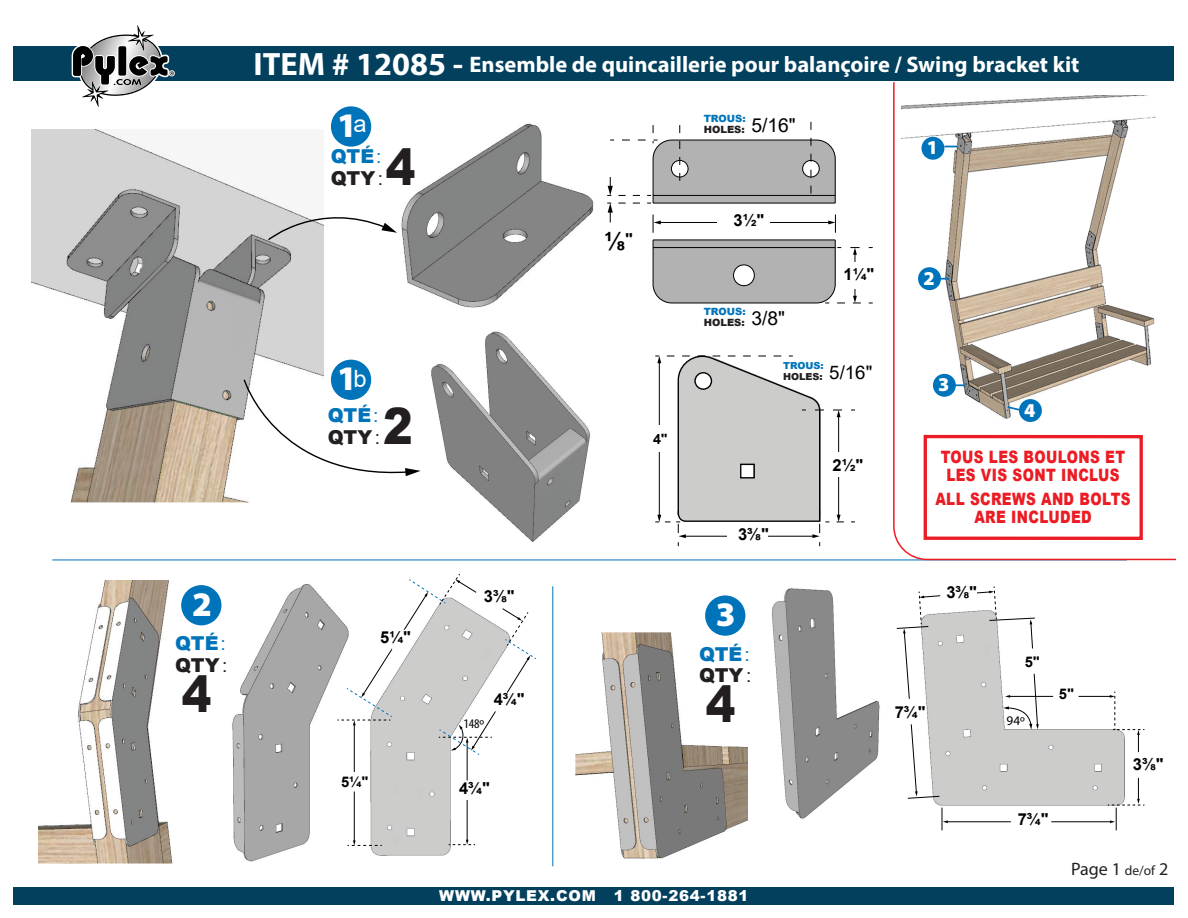
<style>
.page{position:relative;width:1188px;height:918px;background:#fff}
.page>*{position:absolute;margin:0;border:0;box-sizing:border-box;transform-origin:0 0}
.t1{font:900 50.1px "Arial";color:#231f20;scale:.89 1}
.t2{font:900 34.65px "Myriad Pro";color:#fff}
.t3{font:700 24.75px "Arial";color:#000}
.t4{font:700 22.5px "Myriad Pro";color:#fff}
.t5{font:900 19.65px "Myriad Pro";color:#fff}
.t6{font:900 19.2px/21.5px "Arial";letter-spacing:-.01em;color:#0074bb}
.t7{font:19.2px "Arial";color:#000}
.t8{font:18.75px "Arial";color:#000}
.t9{font:18px "Myriad Pro";color:#231f20}
.t10{font:900 17.1px/18.6px "Arial";letter-spacing:.03em;color:#ec1c24;text-align:center;scale:.79 1}
.t11{font:700 16.5px "Arial";color:#000}
.t12{font:900 15px "Arial";letter-spacing:.05em;color:#fff}
.t13{font:700 14.7px "Arial";color:#000}
.t14{font:700 14.25px "Arial";color:#000}
.t15{font:condensed 13.2px "Myriad Pro";color:#000;scale:1.07 1}
.t16{font:13.2px "Myriad Pro";color:#000}
.t17{font:900 10.05px "Arial";color:#0074bb}
.t18{font:900 10.05px "Arial";color:#231f20}
.t19{font:900 9.75px "Arial";color:#0074bb}
.t20{font:900 9.75px "Arial";color:#231f20}
.s1{font-weight:400;font-size:19.05px}
.s2{color:#231f20}
.s3{font-weight:400;font-size:19.05px;color:#231f20}
.s4{font-size:32.4px}
.s5{font-family:"Arial";font-weight:400;font-size:23.85px}
.s6{font-stretch:normal}
.s7{font-size:13.5px}
</style>
<div class="page">
<div style="left:14px;top:46px;width:1160px;height:35px;background:#02405d"></div>
<svg style="left:72px;top:25px;width:103px;height:82px"></svg>
<div style="left:14px;top:887px;width:1160px;height:18px;background:#02405d"></div>
<img style="left:431px;top:331px;width:159px;height:211px">
<hr style="left:659px;top:362px;width:1px;height:154px;background:#000">
<div style="left:656px;top:426px;width:6px;height:26px;background:#fff"></div>
<svg style="left:655px;top:356px;width:20px;height:7px"></svg>
<hr style="left:838px;top:416px;width:1px;height:100px;background:#000">
<div style="left:836px;top:453px;width:6px;height:24px;background:#fff"></div>
<svg style="left:821px;top:410px;width:21px;height:7px"></svg>
<svg style="left:677px;top:355px;width:144px;height:270px"></svg>
<hr style="left:684px;top:536px;width:130px;height:1px;background:#000">
<svg style="left:655px;top:511px;width:31px;height:35px"></svg>
<svg style="left:812px;top:511px;width:32px;height:35px"></svg>
<div style="left:727px;top:533px;width:41px;height:6px;background:#fff"></div>
<img style="left:32px;top:129px;width:291px;height:373px">
<svg style="left:243px;top:378px;width:178px;height:103px"></svg>
<img style="left:401px;top:123px;width:193px;height:185px">
<svg style="left:652px;top:239px;width:209px;height:65px;background:#b3b3b3"></svg>
<svg style="left:607px;top:122px;width:229px;height:111px"></svg>
<div style="left:718px;top:219px;width:52px;height:7px;background:#fff"></div>
<div style="left:852px;top:262px;width:6px;height:26px;background:#fff"></div>
<img style="left:933px;top:586px;width:207px;height:245px">
<hr style="left:947px;top:822px;width:164px;height:1px;background:#000">
<svg style="left:942px;top:808px;width:6px;height:22px"></svg>
<hr style="left:1138px;top:734px;width:1px;height:66px;background:#000">
<svg style="left:1108px;top:799px;width:36px;height:31px"></svg>
<hr style="left:1009px;top:696px;width:102px;height:1px;background:#000">
<svg style="left:1110px;top:692px;width:34px;height:43px"></svg>
<svg style="left:1134px;top:752px;width:6px;height:26px"></svg>
<svg style="left:1011px;top:817px;width:41px;height:9px"></svg>
<svg style="left:1053px;top:692px;width:26px;height:9px"></svg>
<svg style="left:896px;top:587px;width:143px;height:212px"></svg>
<img style="left:575px;top:633px;width:173px;height:226px">
<svg style="left:684px;top:625px;width:64px;height:48px"></svg>
<img style="left:763px;top:580px;width:117px;height:239px">
<img style="left:213px;top:584px;width:135px;height:278px">
<img style="left:353px;top:755px;width:123px;height:101px">
<hr style="left:467px;top:742px;width:1px;height:99px;background:#000">
<svg style="left:449px;top:840px;width:26px;height:5px"></svg>
<svg style="left:460px;top:780px;width:15px;height:20px"></svg>
<hr style="left:354px;top:724px;width:1px;height:117px;background:#000">
<svg style="left:348px;top:840px;width:34px;height:6px"></svg>
<svg style="left:347px;top:772px;width:15px;height:20px"></svg>
<div style="left:417px;top:790px;width:5px;height:9px;background:#cacac9"></div>
<div style="left:394px;top:785px;width:6px;height:9px;background:#cacac9"></div>
<div style="left:393px;top:836px;width:6px;height:9px;background:#cacac9"></div>
<img style="left:38px;top:581px;width:135px;height:282px">
<svg style="left:337px;top:574px;width:199px;height:181px"></svg>
<hr style="left:52px;top:560px;width:1075px;height:1px;background:#0074bb">
<div style="left:181px;top:585px;width:40px;height:40px;background:#0074bb;border-radius:50%"></div>
<div style="left:705px;top:595px;width:40px;height:41px;background:#0074bb;border-radius:50%"></div>
<div style="left:331px;top:106px;width:40px;height:41px;background:#0074bb;border-radius:50%"></div>
<div style="left:331px;top:360px;width:40px;height:40px;background:#0074bb;border-radius:50%"></div>
<hr style="left:553px;top:586px;width:1px;height:280px;background:#0074bb">
<svg style="left:267px;top:200px;width:130px;height:41px"></svg>
<svg style="left:892px;top:82px;width:284px;height:479px"></svg>
<h2 class="t2" style="left:192px;top:581px;width:21px">2</h2>
<p class="t6" style="left:175px;top:632px;width:54px">QTÉ<span class="s1">:<br></span><span class="s2">QTY</span><span class="s3">:</span></p>
<h1 class="t1" style="left:182px;top:657px;width:35px">4</h1>
<p class="t4" style="left:254px;top:50px;width:827px"><span class="s4">ITEM # 12085 -</span> Ensemble de quincaillerie pour balançoire / Swing bracket kit</p>
<h2 class="t2" style="left:337px;top:102px;width:31px">1<span class="s5">a</span></h2>
<p class="t17" style="left:704px;top:111px;width:43px">TROUS:</p>
<p class="t18" style="left:704px;top:122px;width:43px">HOLES:</p>
<p class="t7" style="left:751px;top:112px;width:46px">5/16"</p>
<p class="t6" style="left:331px;top:145px;width:54px">QTÉ<span class="s1">:<br></span><span class="s2">QTY</span><span class="s3">:</span></p>
<h1 class="t1" style="left:386px;top:131px;width:35px">4</h1>
<p class="t5" style="left:927px;top:134px;width:13px">1</p>
<p class="t11" style="left:734px;top:209px;width:32px">3½"</p>
<p class="t3" style="left:604px;top:224px;width:30px">⅛<sup>"</sup></p>
<p class="t11" style="left:844px;top:263px;width:32px">1¼"</p>
<p class="t5" style="left:923px;top:265px;width:13px">2</p>
<p class="t17" style="left:704px;top:304px;width:43px">TROUS:</p>
<p class="t18" style="left:704px;top:315px;width:43px">HOLES:</p>
<p class="t7" style="left:751px;top:305px;width:35px">3/8"</p>
<h2 class="t2" style="left:337px;top:355px;width:31px">1<span class="s5">b</span></h2>
<p class="t19" style="left:783px;top:359px;width:42px">TROUS:</p>
<p class="t20" style="left:783px;top:370px;width:41px">HOLES:</p>
<p class="t8" style="left:829px;top:359px;width:45px">5/16"</p>
<p class="t5" style="left:938px;top:372px;width:13px">3</p>
<p class="t6" style="left:328px;top:404px;width:54px">QTÉ<span class="s1">:<br></span><span class="s2">QTY</span><span class="s3">:</span></p>
<h1 class="t1" style="left:383px;top:389px;width:35px">2</h1>
<p class="t14" style="left:653px;top:429px;width:16px">4"</p>
<p class="t5" style="left:1024px;top:397px;width:13px">4</p>
<p class="t11" style="left:833px;top:453px;width:32px">2½"</p>
<p class="t10" style="left:941px;top:447px;width:235px">TOUS LES BOULONS ET<br>LES VIS SONT INCLUS</p>
<p class="t10" style="left:935px;top:489px;width:249px">ALL SCREWS AND BOLTS<br>ARE INCLUDED</p>
<p class="t11" style="left:738px;top:523px;width:32px">3⅜"</p>
<p class="t11" style="left:484px;top:585px;width:32px">3⅜"</p>
<h2 class="t2" style="left:716px;top:591px;width:21px">3</h2>
<p class="t11" style="left:946px;top:581px;width:32px">3⅜"</p>
<p class="t11" style="left:380px;top:626px;width:32px">5¼"</p>
<p class="t15" style="left:463px;top:716px;width:21px">148<span class="s6">º</span></p>
<p class="t11" style="left:494px;top:688px;width:32px">4¾"</p>
<p class="t6" style="left:699px;top:643px;width:54px">QTÉ<span class="s1">:<br></span><span class="s2">QTY</span><span class="s3">:</span></p>
<h1 class="t1" style="left:706px;top:668px;width:35px">4</h1>
<p class="t11" style="left:895px;top:701px;width:32px">7¾"</p>
<p class="t13" style="left:1025px;top:651px;width:17px">5"</p>
<p class="t16" style="left:1007px;top:713px;width:20px">94º</p>
<p class="t13" style="left:1059px;top:683px;width:17px">5"</p>
<p class="t11" style="left:1133px;top:753px;width:32px">3⅜"</p>
<p class="t13" style="left:341px;top:772px;width:29px">5¼"</p>
<p class="t11" style="left:459px;top:776px;width:32px">4¾"</p>
<p class="t11" style="left:1018px;top:808px;width:32px">7¾"</p>
<p class="t9" style="left:1071px;top:858px;width:99px">Page 1 <span class="s7">de/of</span> 2</p>
<p class="t12" style="left:439px;top:885px;width:311px">WWW.PYLEX.COM 1 800-264-1881</p>
</div>
